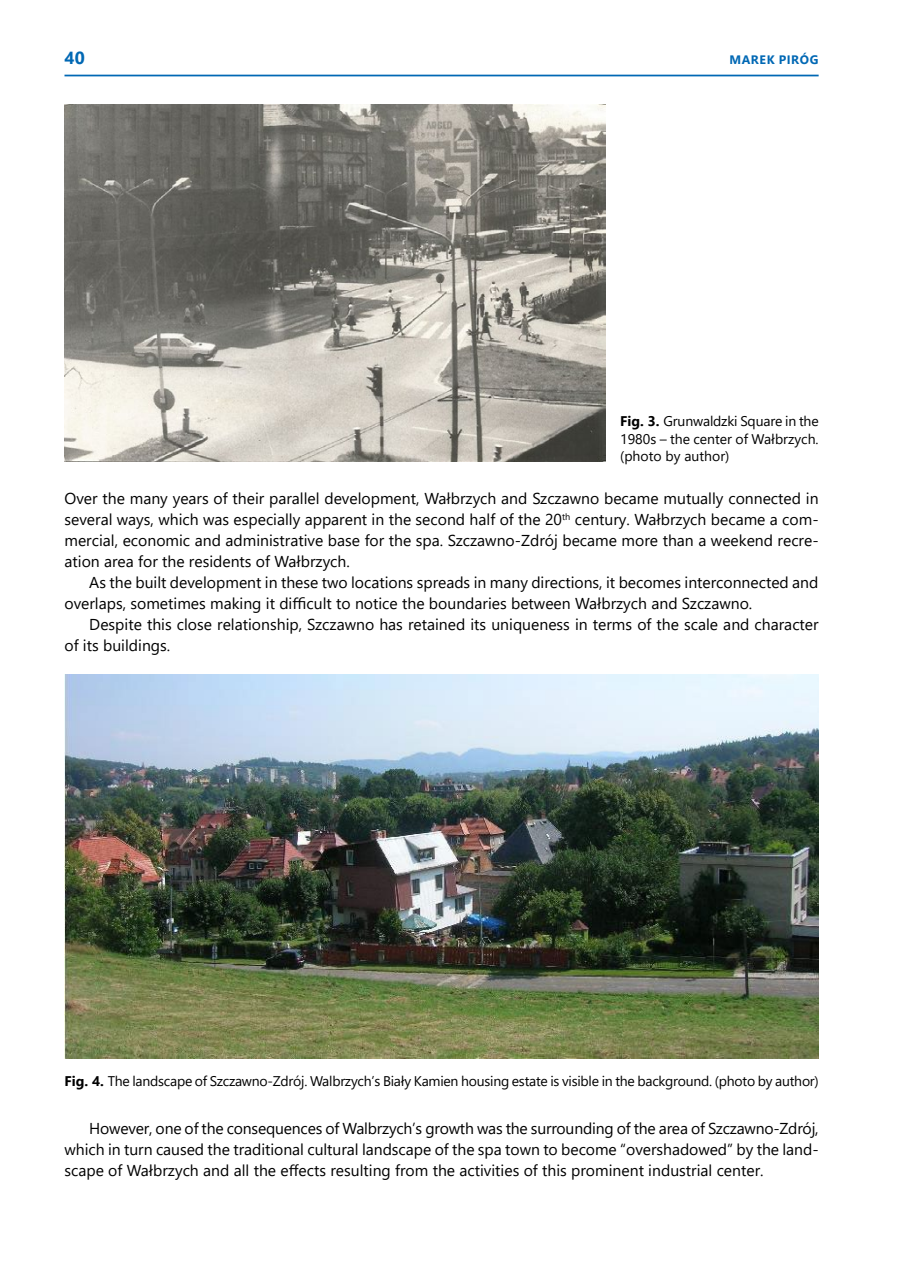
<style>
.page{position:relative;width:903px;height:1275px;background:#fff}
.page>*{position:absolute;margin:0;border:0;box-sizing:border-box;transform-origin:0 0}
.t1{font:700 17.5px "Segoe UI";color:#0068b4}
.t2{font:15.75px/21px "Segoe UI";color:#000;text-align:justify}
.t3{font:14px/17.5px "Segoe UI";letter-spacing:-.015em;color:#000;text-align:justify}
.t4{font:700 12.25px "Segoe UI";letter-spacing:.05em;color:#0068b4}
.s1{font-weight:700}
</style>
<div class="page">
<hr style="left:64px;top:75px;width:755px;height:1px;background:#0068b4">
<img style="left:64px;top:104px;width:541px;height:357px">
<img style="left:64px;top:674px;width:755px;height:385px">
<p class="t1" style="left:64px;top:42px;width:22px">40</p>
<p class="t4" style="left:729px;top:49px;width:91px">MAREK PIRÓG</p>
<p class="t3" style="left:620px;top:411px;width:200px"><span class="s1">FIG. 3.</span> Grunwaldzki Square in the 1980s – the center of Wałbrzych. (photo by author)</p>
<p class="t2" style="left:64px;top:487px;width:756px">Over the many years of their parallel development, Wałbrzych and Szczawno became mutually connected in several ways, which was especially apparent in the second half of the 20<sup>th</sup> century. Wałbrzych became a com&shy;mercial, economic and administrative base for the spa. Szczawno-Zdrój became more than a weekend recre&shy;ation area for the residents of Wałbrzych.</p>
<p class="t2" style="left:64px;top:571px;width:755px;text-indent:25px">As the built development in these two locations spreads in many directions, it becomes interconnected and overlaps, sometimes making it difficult to notice the boundaries between Wałbrzych and Szczawno.</p>
<p class="t2" style="left:64px;top:613px;width:756px;text-indent:25px">Despite this close relationship, Szczawno has retained its uniqueness in terms of the scale and character of its buildings.</p>
<p class="t3" style="left:64px;top:1071px;width:756px"><span class="s1">FIG. 4.</span> The landscape of Szczawno-Zdrój. Walbrzych’s Biały Kamien housing estate is visible in the background. (photo by author)</p>
<p class="t2" style="left:64px;top:1117px;width:756px;text-indent:25px">However, one of the consequences of Walbrzych’s growth was the surrounding of the area of Szczawno‑Zdrój, which in turn caused the traditional cultural landscape of the spa town to become “overshadowed” by the land&shy;scape of Wałbrzych and all the effects resulting from the activities of this prominent industrial center.</p>
</div>
